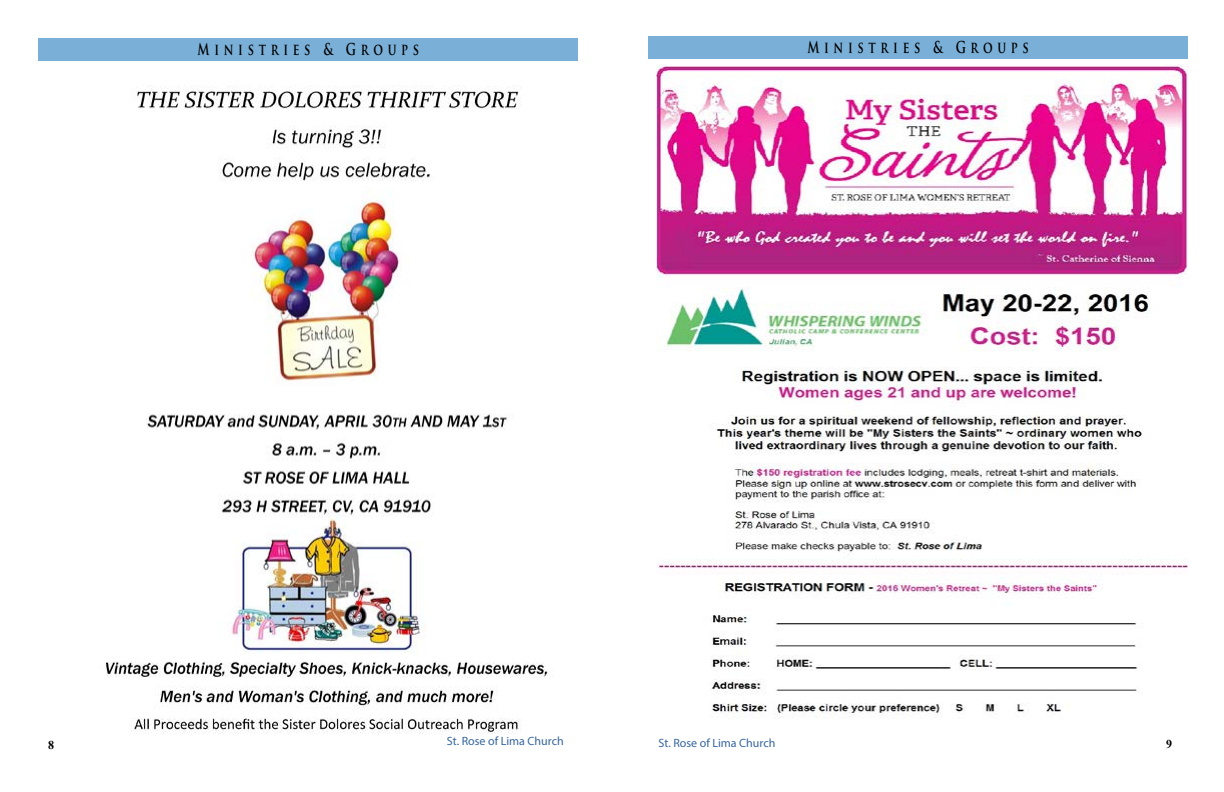
<style>
.page{position:relative;width:1224px;height:792px;background:#fff}
.page>*{position:absolute;margin:0;border:0;box-sizing:border-box;transform-origin:0 0}
.t1{font:700 16px "Trajan Pro";letter-spacing:.4em;color:#000;scale:.73 1}
.t2{font:12px "Myriad Pro";color:#36659d}
.t3{font:700 12px "Times New Roman";color:#000}
</style>
<div class="page">
<div style="left:648px;top:36px;width:540px;height:23px;background:#7aafd7"></div>
<div style="left:38px;top:38px;width:540px;height:22px;background:#7aafd7"></div>
<img style="left:656px;top:65px;width:533px;height:653px">
<img style="left:106px;top:85px;width:442px;height:649px">
<h1 class="t1" style="left:198px;top:39px;width:305px">Ministries &amp; Groups</h1>
<h1 class="t1" style="left:807px;top:38px;width:305px">Ministries &amp; Groups</h1>
<p class="t3" style="left:48px;top:737px;width:7px">8</p>
<p class="t2" style="left:447px;top:734px;width:118px">St. Rose of Lima Church</p>
<p class="t2" style="left:659px;top:735px;width:118px">St. Rose of Lima Church</p>
<p class="t3" style="left:1166px;top:735px;width:7px">9</p>
</div>
